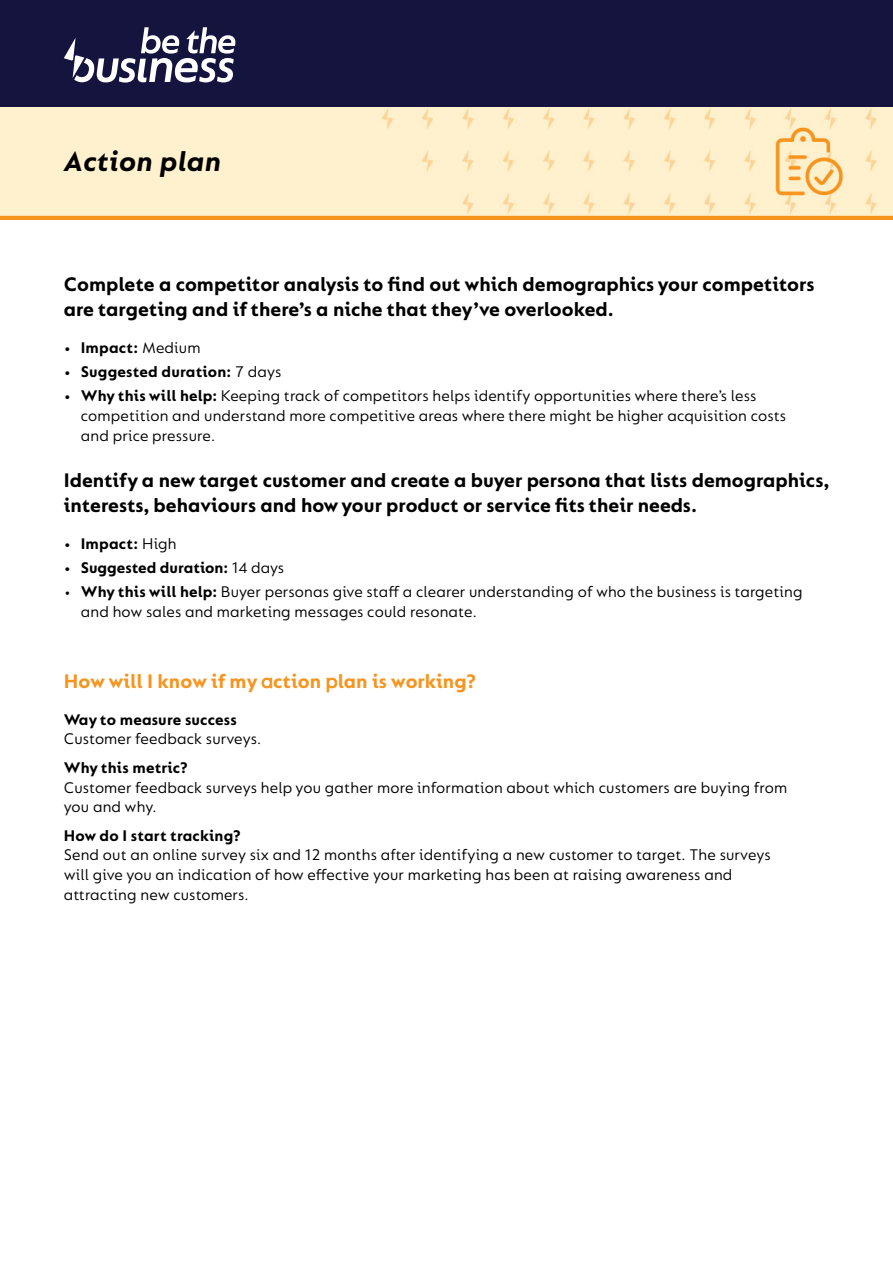
<style>
.page{position:relative;width:893px;height:1263px;background:#fff}
.page>*{position:absolute;margin:0;border:0;box-sizing:border-box;transform-origin:0 0}
.t1{font:italic 700 30px "FS Lucas";letter-spacing:.01em;color:#000}
.Subheader{font:700 21px/25.2px "FS Lucas";color:#000}
.Body_Copy{font:700 21px "FS Lucas";color:#f7941e}
.Body_Copy-2{font:16.5px/19.8px "FS Lucas";letter-spacing:.01em;color:#000}
.Bullets{font:16.5px/19.8px "FS Lucas";letter-spacing:.01em;color:#000}
.Bullets-2{font:700 16.5px "FS Lucas";letter-spacing:.01em;color:#000}
.Body_Copy-3{font:700 16.5px "FS Lucas";color:#000}
.s1{font-weight:400}
.s2{font-weight:700}
</style>
<div class="page">
<div style="left:0;top:0;width:893px;height:108px;background:#14143e"></div>
<img style="left:0;top:107px;width:893px;height:112px">
<div style="left:0;top:152px;width:366px;height:49px;background:#fff1cd"></div>
<svg style="left:64px;top:27px;width:171px;height:56px"></svg>
<p class="t1" style="left:64px;top:144px;width:159px">Action plan</p>
<p class="Subheader" style="left:64px;top:271px;width:752px">Complete a competitor analysis to find out which demographics your competitors are targeting and if there’s a niche that they’ve overlooked.</p>
<p class="Bullets-2" style="left:64px;top:338px;width:138px">• Impact: <span class="s1">Medium</span></p>
<p class="Bullets-2" style="left:64px;top:362px;width:219px">• Suggested duration: <span class="s1">7 days</span></p>
<p class="Bullets" style="left:81px;top:386px;width:707px;text-indent:-17px"><span class="s2">• Why this will help:</span> Keeping track of competitors helps identify opportunities where there’s less competition and understand more competitive areas where there might be higher acquisition costs and price pressure.</p>
<p class="Subheader" style="left:64px;top:467px;width:767px">Identify a new target customer and create a buyer persona that lists demographics, interests, behaviours and how your product or service fits their needs.</p>
<p class="Body_Copy-3" style="left:64px;top:534px;width:114px">• Impact: <span class="s1">High</span></p>
<p class="Body_Copy-3" style="left:64px;top:558px;width:222px">• Suggested duration: <span class="s1">14 days</span></p>
<p class="Bullets" style="left:81px;top:582px;width:723px;text-indent:-17px">• <span class="s2">Why this will help:</span> Buyer personas give staff a clearer understanding of who the business is targeting and how sales and marketing messages could resonate.</p>
<p class="Body_Copy" style="left:64px;top:669px;width:414px">How will I know if my <span class="s1">a</span>ction <span class="s1">p</span>lan is working?</p>
<p class="Body_Copy-2" style="left:64px;top:709px;width:199px"><span class="s2">Way to measure success<br></span>Customer feedback surveys.</p>
<p class="Body_Copy-2" style="left:64px;top:757px;width:725px"><span class="s2">Why this metric?<br></span>Customer feedback surveys help you gather more information about which customers are buying from you and why.</p>
<p class="Body_Copy-2" style="left:64px;top:825px;width:709px"><span class="s2">How do I start tracking?<br></span>Send out an online survey six and 12 months after identifying a new customer to target. The surveys will give you an indication of how effective your marketing has been at raising awareness and attracting new customers.</p>
</div>
